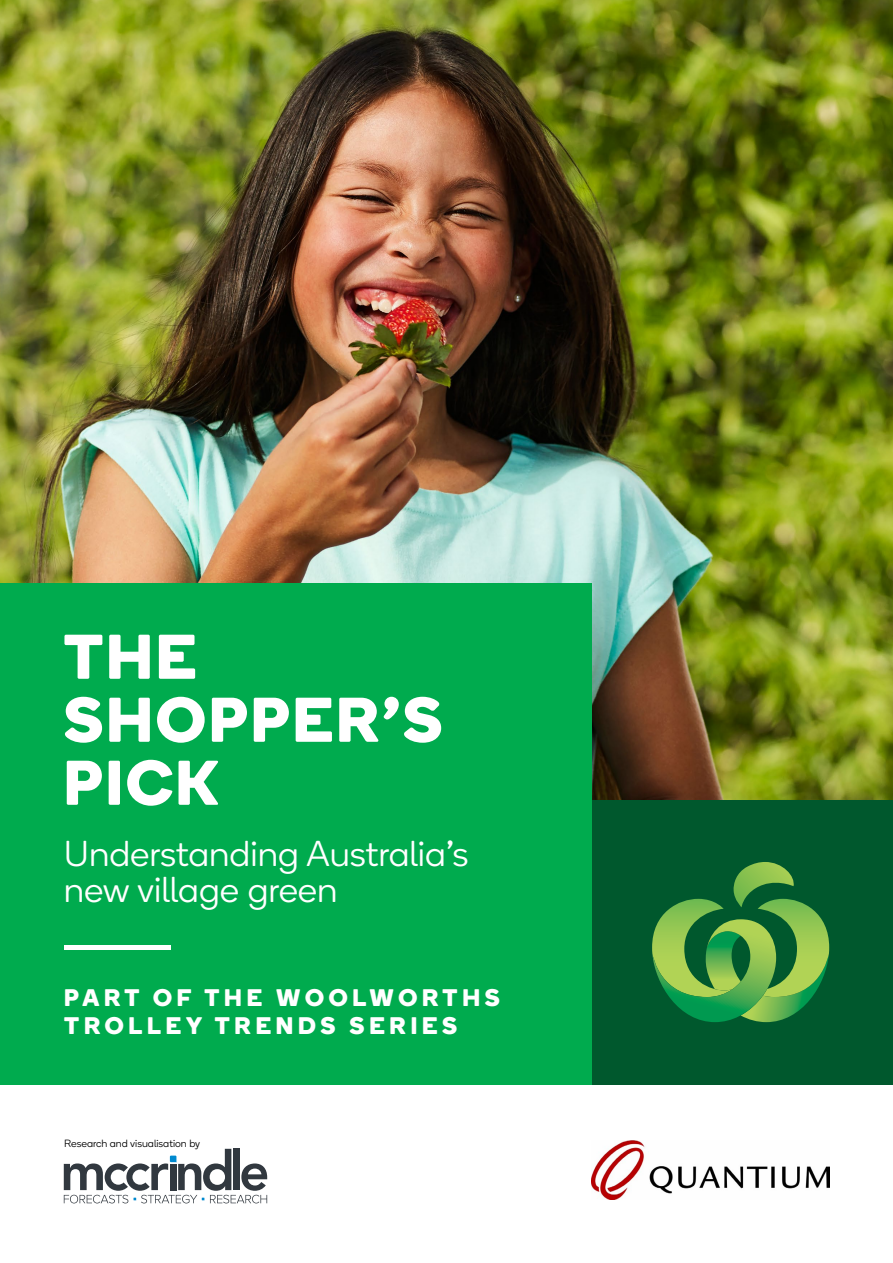
<style>
.page{position:relative;width:893px;height:1263px;background:#fff}
.page>*{position:absolute;margin:0;border:0;box-sizing:border-box;transform-origin:0 0}
.t1{font:700 63px/63px "Fresh Sans";letter-spacing:.05em;color:#fff}
.t2{font:36px/36px "Fresh Sans";color:#fff}
.t3{font:700 24px/28.8px "Fresh Sans";letter-spacing:.2em;color:#fff}
.t4{font:10.5px "Fresh Sans";color:#000}
</style>
<div class="page">
<img style="left:0;top:0;width:893px;height:800px">
<div style="left:566px;top:800px;width:327px;height:284px;background:#00582d"></div>
<div style="left:0;top:583px;width:591px;height:501px;background:#00ab4e"></div>
<svg style="left:64px;top:1149px;width:203px;height:54px"></svg>
<img style="left:592px;top:1141px;width:237px;height:58px">
<svg style="left:652px;top:862px;width:177px;height:160px"></svg>
<hr style="left:64px;top:945px;width:107px;height:4px;background:#fff">
<h1 class="t1" style="left:64px;top:624px;width:380px">THE<br>SHOPPER’S<br>PICK</h1>
<p class="t2" style="left:64px;top:837px;width:406px">Understanding Australia’s new village green</p>
<p class="t3" style="left:64px;top:982px;width:437px">PART OF THE WOOLWORTHS<br>TROLLEY TRENDS SERIES</p>
<p class="t4" style="left:64px;top:1137px;width:138px">Research and visualisation by</p>
</div>
